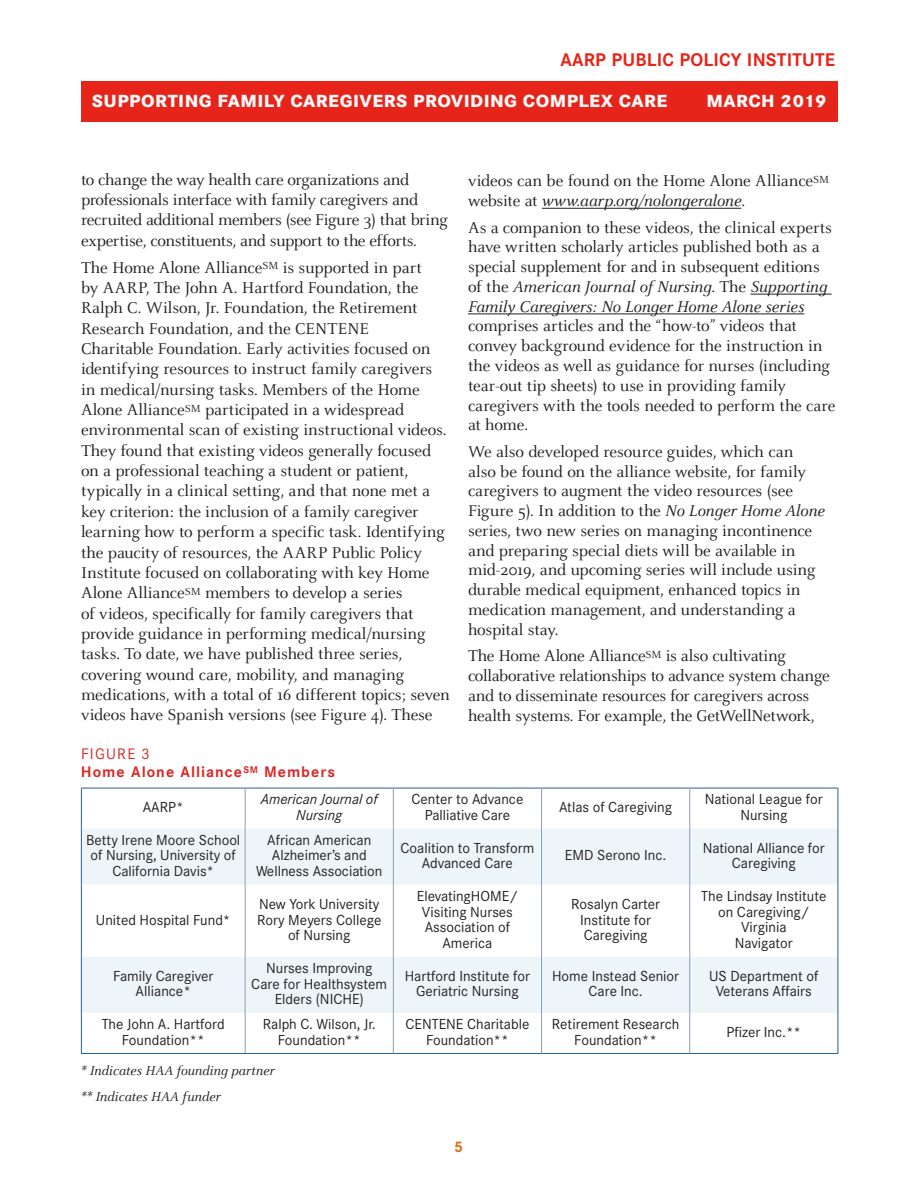
<style>
.page{position:relative;width:918px;height:1188px;background:#fff}
.page>*{position:absolute;margin:0;border:0;box-sizing:border-box;transform-origin:0 0}
.t1{font:700 18px "Pmdwjl Corporate S";letter-spacing:.01em;color:#e72419}
.t2{font:17.25px/20.4px "Qtxwvn Celeste Pro";letter-spacing:-.01em;color:#231f20}
.t3{font:800 17.25px "Vjkqsg Corporate S";letter-spacing:.025em;color:#f7f8f9}
.t4{font:700 15px "Tbsffb Corporate S";letter-spacing:.065em;color:#da2926}
.t5{font:15px "Jnqhrp Corporate S";letter-spacing:.08em;color:#da2926}
.t6{font:700 15px "Tbsffb Corporate S";color:#dd6e1c}
.TableText{font:14.25px/15.8px "Jnqhrp Corporate S";color:#231f20;text-align:center}
.TableSource{font:italic 14.25px "Ghbtwm Celeste Pro";letter-spacing:-.005em;color:#231f20}
.TableText-2{font:italic 14.25px/15.8px "Qfnywy Corporate S";color:#231f20;text-align:center}
.s1{font-family:"Ghbtwm Celeste Pro";font-style:italic}
</style>
<div class="page">
<div style="left:81px;top:81px;width:756px;height:40px;background:#e72419"></div>
<hr style="left:542px;top:208px;width:199px;height:1px;background:#231f20">
<hr style="left:751px;top:294px;width:81px;height:1px;background:#231f20">
<hr style="left:468px;top:314px;width:336px;height:1px;background:#231f20">
<svg style="left:82px;top:829px;width:756px;height:184px;fill:#eef5f9"></svg>
<hr style="left:81px;top:788px;width:164px;height:1px;background:#246194">
<hr style="left:81px;top:788px;width:1px;height:41px;background:#246194">
<hr style="left:245px;top:788px;width:148px;height:1px;background:#246194">
<hr style="left:393px;top:788px;width:149px;height:1px;background:#246194">
<hr style="left:542px;top:788px;width:148px;height:1px;background:#246194">
<hr style="left:690px;top:788px;width:148px;height:1px;background:#246194">
<hr style="left:838px;top:788px;width:1px;height:41px;background:#246194">
<hr style="left:81px;top:829px;width:1px;height:56px;background:#246194">
<hr style="left:838px;top:829px;width:1px;height:56px;background:#246194">
<hr style="left:81px;top:885px;width:1px;height:72px;background:#246194">
<hr style="left:838px;top:885px;width:1px;height:72px;background:#246194">
<hr style="left:81px;top:957px;width:1px;height:56px;background:#246194">
<hr style="left:838px;top:957px;width:1px;height:56px;background:#246194">
<hr style="left:81px;top:1013px;width:1px;height:40px;background:#246194">
<hr style="left:838px;top:1013px;width:1px;height:40px;background:#246194">
<hr style="left:81px;top:1053px;width:164px;height:1px;background:#246194">
<hr style="left:245px;top:1053px;width:148px;height:1px;background:#246194">
<hr style="left:393px;top:1053px;width:149px;height:1px;background:#246194">
<hr style="left:542px;top:1053px;width:148px;height:1px;background:#246194">
<hr style="left:690px;top:1053px;width:148px;height:1px;background:#246194">
<hr style="left:245px;top:788px;width:1px;height:41px;background:#8b9cbd">
<hr style="left:393px;top:788px;width:1px;height:41px;background:#8b9cbd">
<hr style="left:541px;top:788px;width:1px;height:41px;background:#8b9cbd">
<hr style="left:689px;top:788px;width:1px;height:41px;background:#8b9cbd">
<hr style="left:245px;top:829px;width:1px;height:56px;background:#8b9cbd">
<hr style="left:393px;top:829px;width:1px;height:56px;background:#8b9cbd">
<hr style="left:541px;top:829px;width:1px;height:56px;background:#8b9cbd">
<hr style="left:689px;top:829px;width:1px;height:56px;background:#8b9cbd">
<hr style="left:245px;top:885px;width:1px;height:72px;background:#8b9cbd">
<hr style="left:393px;top:885px;width:1px;height:72px;background:#8b9cbd">
<hr style="left:541px;top:885px;width:1px;height:72px;background:#8b9cbd">
<hr style="left:689px;top:885px;width:1px;height:72px;background:#8b9cbd">
<hr style="left:245px;top:957px;width:1px;height:56px;background:#8b9cbd">
<hr style="left:393px;top:957px;width:1px;height:56px;background:#8b9cbd">
<hr style="left:541px;top:957px;width:1px;height:56px;background:#8b9cbd">
<hr style="left:689px;top:957px;width:1px;height:56px;background:#8b9cbd">
<hr style="left:245px;top:1013px;width:1px;height:40px;background:#8b9cbd">
<hr style="left:393px;top:1013px;width:1px;height:40px;background:#8b9cbd">
<hr style="left:541px;top:1013px;width:1px;height:40px;background:#8b9cbd">
<hr style="left:689px;top:1013px;width:1px;height:40px;background:#8b9cbd">
<p class="t1" style="left:561px;top:49px;width:276px">AARP PUBLIC POLICY INSTITUTE</p>
<p class="t3" style="left:92px;top:90px;width:577px">SUPPORTING FAMILY CAREGIVERS PROVIDING COMPLEX CARE</p>
<p class="t3" style="left:706px;top:90px;width:121px">MARCH 2019</p>
<p class="t2" style="left:81px;top:169px;width:368px">to change the way health care organizations and professionals interface with family caregivers and recruited additional members (see Figure 3) that bring expertise, constituents, and support to the efforts.</p>
<p class="t2" style="left:81px;top:257px;width:371px">The Home Alone Alliance<sup>SM</sup> is supported in part<br>by AARP, The John A. Hartford Foundation, the Ralph C. Wilson, Jr. Foundation, the Retirement Research Foundation, and the CENTENE<br>Charitable Foundation. Early activities focused on identifying resources to instruct family caregivers in medical/nursing tasks. Members of the Home Alone Alliance<sup>SM</sup> participated in a widespread environmental scan of existing instructional videos.<br>They found that existing videos generally focused on a professional teaching a student or patient, typically in a clinical setting, and that none met a key criterion: the inclusion of a family caregiver learning how to perform a specific task. Identifying the paucity of resources, the AARP Public Policy Institute focused on collaborating with key Home Alone Alliance<sup>SM</sup> members to develop a series<br>of videos, specifically for family caregivers that provide guidance in performing medical/nursing tasks. To date, we have published three series, covering wound care, mobility, and managing medications, with a total of 16 different topics; seven videos have Spanish versions (see Figure 4). These</p>
<p class="t5" style="left:81px;top:745px;width:70px">FIGURE 3</p>
<p class="t4" style="left:81px;top:763px;width:256px">Home Alone Alliance<sup>SM</sup> Members</p>
<p class="t2" style="left:468px;top:171px;width:363px;line-height:19.8px">videos can be found on the Home Alone Alliance<sup>SM </sup>website at <span class="s1">www.aarp.org/nolongeralone</span>.</p>
<p class="t2" style="left:468px;top:217px;width:369px;line-height:19.8px">As a companion to these videos, the clinical experts have written scholarly articles published both as a special supplement for and in subsequent editions of the <span class="s1">American Journal of Nursing</span>. The <span class="s1">Supporting Family Caregivers: No Longer Home Alone series </span>comprises articles and the “how-to” videos that convey background evidence for the instruction in the videos as well as guidance for nurses (including tear-out tip sheets) to use in providing family caregivers with the tools needed to perform the care at home.</p>
<p class="t2" style="left:468px;top:441px;width:358px;line-height:19.8px">We also developed resource guides, which can also be found on the alliance website, for family caregivers to augment the video resources (see Figure 5). In addition to the <span class="s1">No Longer Home Alone </span>series, two new series on managing incontinence and preparing special diets will be available in mid-2019, and upcoming series will include using durable medical equipment, enhanced topics in medication management, and understanding a hospital stay.</p>
<p class="t2" style="left:468px;top:646px;width:363px;line-height:19.8px">The Home Alone Alliance<sup>SM</sup> is also cultivating collaborative relationships to advance system change and to disseminate resources for caregivers across health systems. For example, the GetWellNetwork,</p>
<p class="TableText" style="left:143px;top:799px;width:43px">AARP*</p>
<p class="TableText-2" style="left:261px;top:791px;width:118px">American Journal of<br>Nursing</p>
<p class="TableText" style="left:412px;top:791px;width:113px">Center to Advance<br>Palliative Care</p>
<p class="TableText" style="left:559px;top:799px;width:114px">Atlas of Caregiving</p>
<p class="TableText" style="left:705px;top:791px;width:119px">National League for<br>Nursing</p>
<p class="TableText" style="left:86px;top:832px;width:156px">Betty Irene Moore School of Nursing, University of<br>California Davis*</p>
<p class="TableText" style="left:256px;top:832px;width:128px">African American<br>Alzheimer’s and<br>Wellness Association</p>
<p class="TableText" style="left:400px;top:840px;width:135px">Coalition to Transform<br>Advanced Care</p>
<p class="TableText" style="left:565px;top:848px;width:103px">EMD Serono Inc.</p>
<p class="TableText" style="left:703px;top:840px;width:124px">National Alliance for<br>Caregiving</p>
<p class="TableText" style="left:96px;top:912px;width:136px">United Hospital Fund*</p>
<p class="TableText" style="left:257px;top:896px;width:126px">New York University<br>Rory Meyers College of Nursing</p>
<p class="TableText" style="left:417px;top:888px;width:103px">ElevatingHOME/<br>Visiting Nurses<br>Association of<br>America</p>
<p class="TableText" style="left:571px;top:896px;width:91px">Rosalyn Carter<br>Institute for<br>Caregiving</p>
<p class="TableText" style="left:701px;top:888px;width:127px">The Lindsay Institute on Caregiving/<br>Virginia<br>Navigator</p>
<p class="TableText" style="left:113px;top:968px;width:102px">Family Caregiver<br>Alliance*</p>
<p class="TableText" style="left:251px;top:960px;width:137px">Nurses Improving<br>Care for Healthsystem<br>Elders (NICHE)</p>
<p class="TableText" style="left:405px;top:968px;width:127px">Hartford Institute for<br>Geriatric Nursing</p>
<p class="TableText" style="left:552px;top:968px;width:129px">Home Instead Senior<br>Care Inc.</p>
<p class="TableText" style="left:709px;top:968px;width:111px">US Department of<br>Veterans Affairs</p>
<p class="TableText" style="left:102px;top:1016px;width:125px">The John A. Hartford<br>Foundation**</p>
<p class="TableText" style="left:263px;top:1016px;width:115px">Ralph C. Wilson, Jr.<br>Foundation**</p>
<p class="TableText" style="left:405px;top:1016px;width:126px">CENTENE Charitable<br>Foundation**</p>
<p class="TableText" style="left:552px;top:1016px;width:129px">Retirement Research<br>Foundation**</p>
<p class="TableText" style="left:726px;top:1024px;width:76px">Pfizer Inc.**</p>
<p class="TableSource" style="left:81px;top:1062px;width:195px">* Indicates HAA founding partner</p>
<p class="TableSource" style="left:81px;top:1088px;width:141px">** Indicates HAA funder</p>
<p class="t6" style="left:454px;top:1137px;width:11px">5</p>
</div>
